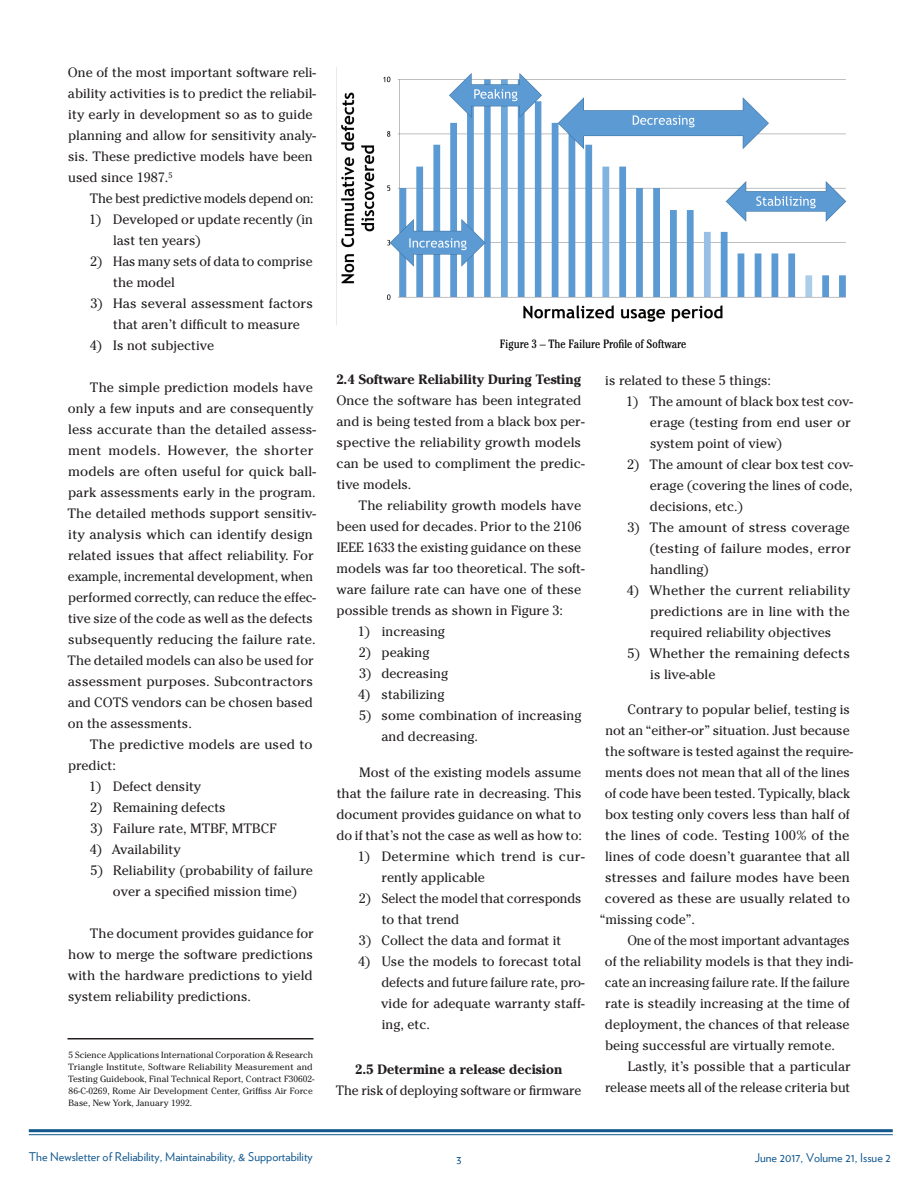
<style>
.page{position:relative;width:918px;height:1188px;background:#fff}
.page>*{position:absolute;margin:0;border:0;box-sizing:border-box;transform-origin:0 0}
.t1{font:13.5px/21px "Cheltenham Std";color:#231f20}
.t2{font:700 13.5px "Cheltenham Std";color:#231f20}
.t3{font:13.5px/21px "Cheltenham Std";letter-spacing:.02em;color:#231f20}
.t4{font:12px "Verlag";color:#11588f}
.t5{font:condensed 12px "Cheltenham Std";color:#050503}
.t6{font:9px/12px "Cheltenham Std";color:#231f20}
</style>
<div class="page">
<hr style="left:29px;top:1129px;width:864px;height:3px;background:#11588f">
<hr style="left:29px;top:1134px;width:864px;height:1px;background:#11588f">
<hr style="left:68px;top:1038px;width:246px;height:2px;background:#231f20">
<img style="left:336px;top:68px;width:511px;height:256px">
<p class="t1" style="left:68px;top:62px;width:250px">One of the most important software reli&shy;ability activities is to predict the reliabil&shy;ity early in development so as to guide planning and allow for sensitivity analy&shy;sis. These predictive models have been used since 1987.<sup>5</sup></p>
<p class="t1" style="left:90px;top:188px;width:225px">The best predictive models depend on:</p>
<p class="t1" style="left:113px;top:209px;width:201px;text-indent:-24px">1) Developed or update recently (in last ten years)</p>
<p class="t1" style="left:113px;top:251px;width:201px;text-indent:-23px">2) Has many sets of data to comprise the model</p>
<p class="t1" style="left:113px;top:293px;width:201px;text-indent:-23px">3) Has several assessment factors that aren’t difficult to measure</p>
<p class="t1" style="left:90px;top:335px;width:126px">4) Is not subjective</p>
<p class="t1" style="left:67px;top:377px;width:250px;text-indent:22px">The simple prediction models have only a few inputs and are consequently less accurate than the detailed assess&shy;ment models. However, the shorter models are often useful for quick ball&shy;park assessments early in the program.<br>The detailed methods support sensitiv&shy;ity analysis which can identify design related issues that affect reliability. For example, incremental development, when performed correctly, can reduce the effec&shy;tive size of the code as well as the defects subsequently reducing the failure rate.<br>The detailed models can also be used for assessment purposes. Subcontractors and COTS vendors can be chosen based on the assessments.</p>
<p class="t1" style="left:68px;top:734px;width:246px;text-indent:22px">The predictive models are used to predict:</p>
<p class="t1" style="left:89px;top:776px;width:114px">1) Defect density</p>
<p class="t1" style="left:90px;top:797px;width:137px">2) Remaining defects</p>
<p class="t1" style="left:91px;top:818px;width:187px">3) Failure rate, MTBF, MTBCF</p>
<p class="t1" style="left:90px;top:839px;width:92px">4) Availability</p>
<p class="t1" style="left:91px;top:860px;width:224px;text-align:center">5) Reliability (probability of failure over a specified mission time)</p>
<p class="t1" style="left:68px;top:923px;width:247px;text-align:justify;text-indent:22px">The document provides guidance for how to merge the software predictions with the hardware predictions to yield system reliability predictions.</p>
<p class="t6" style="left:68px;top:1048px;width:248px">5 Science Applications International Corporation &amp; Research Triangle Institute, Software Reliability Measurement and Testing Guidebook, Final Technical Report, Contract F30602- 86-C-0269, Rome Air Development Center, Griffiss Air Force Base, New York, January 1992.</p>
<p class="t5" style="left:500px;top:336px;width:188px">Figure 3 – The Failure Profile of Software</p>
<p class="t2" style="left:336px;top:371px;width:247px">2.4 Software Reliability During Testing</p>
<p class="t1" style="left:336px;top:390px;width:250px">Once the software has been integrated and is being tested from a black box per&shy;spective the reliability growth models can be used to compliment the predic&shy;tive models.</p>
<p class="t1" style="left:336px;top:495px;width:250px;text-indent:22px">The reliability growth models have been used for decades. Prior to the 2106<br>IEEE 1633 the existing guidance on these models was far too theoretical. The soft&shy;ware failure rate can have one of these possible trends as shown in Figure 3:</p>
<p class="t1" style="left:358px;top:621px;width:89px">1) increasing</p>
<p class="t1" style="left:359px;top:642px;width:72px">2) peaking</p>
<p class="t1" style="left:359px;top:663px;width:91px">3) decreasing</p>
<p class="t1" style="left:358px;top:684px;width:88px">4) stabilizing</p>
<p class="t1" style="left:381px;top:705px;width:202px;text-indent:-22px">5) some combination of increasing and decreasing.</p>
<p class="t1" style="left:336px;top:762px;width:247px;text-align:justify;text-indent:23px">Most of the existing models assume that the failure rate in decreasing. This document provides guidance on what to do if that’s not the case as well as how to:</p>
<p class="t3" style="left:382px;top:846px;width:205px;text-indent:-24px">1) Determine which trend is cur&shy;rently applicable</p>
<p class="t1" style="left:382px;top:888px;width:201px;text-indent:-23px">2) Select the model that corresponds to that trend</p>
<p class="t1" style="left:359px;top:930px;width:204px">3) Collect the data and format it</p>
<p class="t1" style="left:381px;top:951px;width:205px;text-indent:-23px">4) Use the models to forecast total defects and future failure rate, pro&shy;vide for adequate warranty staff&shy;ing, etc.</p>
<p class="t2" style="left:355px;top:1061px;width:209px">2.5 Determine a release decision</p>
<p class="t1" style="left:336px;top:1080px;width:247px">The risk of deploying software or firmware</p>
<p class="t1" style="left:605px;top:370px;width:167px">is related to these 5 things:</p>
<p class="t1" style="left:650px;top:391px;width:205px;text-indent:-24px">1) The amount of black box test cov&shy;erage (testing from end user or system point of view)</p>
<p class="t1" style="left:650px;top:454px;width:205px;text-align:justify;text-indent:-23px">2) The amount of clear box test cov&shy;erage (covering the lines of code, decisions, etc.)</p>
<p class="t1" style="left:649px;top:517px;width:203px;text-align:justify;text-indent:-22px">3) The amount of stress coverage (testing of failure modes, error handling)</p>
<p class="t1" style="left:650px;top:580px;width:202px;text-align:justify;text-indent:-23px">4) Whether the current reliability predictions are in line with the required reliability objectives</p>
<p class="t1" style="left:650px;top:643px;width:201px;text-indent:-23px">5) Whether the remaining defects is live-able</p>
<p class="t1" style="left:627px;top:699px;width:224px">Contrary to popular belief, testing is</p>
<p class="t1" style="left:605px;top:720px;width:246px">not an “either-or” situation. Just because</p>
<p class="t1" style="left:605px;top:741px;width:249px">the software is tested against the require-</p>
<p class="t1" style="left:605px;top:762px;width:246px">ments does not mean that all of the lines</p>
<p class="t1" style="left:605px;top:783px;width:247px">of code have been tested. Typically, black</p>
<p class="t1" style="left:605px;top:804px;width:246px">box testing only covers less than half of</p>
<p class="t1" style="left:605px;top:825px;width:246px">the lines of code. Testing 100% of the</p>
<p class="t1" style="left:605px;top:846px;width:246px">lines of code doesn’t guarantee that all</p>
<p class="t1" style="left:605px;top:867px;width:246px">stresses and failure modes have been</p>
<p class="t1" style="left:605px;top:888px;width:246px">covered as these are usually related to</p>
<p class="t1" style="left:600px;top:909px;width:97px">“missing code”.</p>
<p class="t1" style="left:627px;top:930px;width:224px">One of the most important advantages</p>
<p class="t1" style="left:605px;top:951px;width:250px">of the reliability models is that they indi-</p>
<p class="t1" style="left:605px;top:972px;width:246px">cate an increasing failure rate. If the failure</p>
<p class="t1" style="left:605px;top:993px;width:246px">rate is steadily increasing at the time of</p>
<p class="t1" style="left:605px;top:1014px;width:246px">deployment, the chances of that release</p>
<p class="t1" style="left:605px;top:1035px;width:231px">being successful are virtually remote.</p>
<p class="t1" style="left:628px;top:1056px;width:225px">Lastly, it’s possible that a particular</p>
<p class="t1" style="left:605px;top:1077px;width:247px">release meets all of the release criteria but</p>
<p class="t4" style="left:29px;top:1148px;width:286px">The Newsletter of Reliability, Maintainability, &amp; Supportability</p>
<p class="t4" style="left:456px;top:1150px;width:7px">3</p>
<p class="t4" style="left:755px;top:1148px;width:138px">June 2017, Volume 21, Issue 2</p>
</div>
